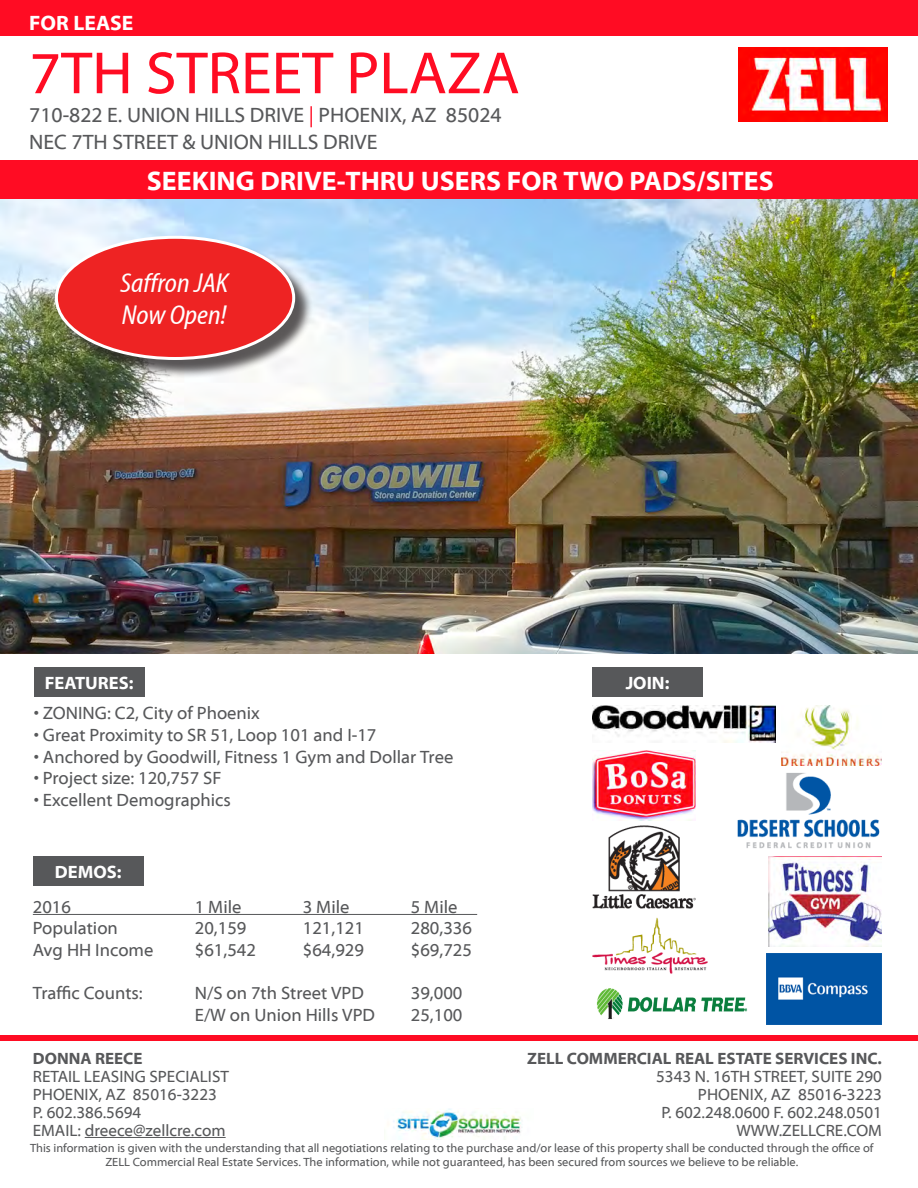
<style>
.page{position:relative;width:918px;height:1188px;background:#fff}
.page>*{position:absolute;margin:0;border:0;box-sizing:border-box;transform-origin:0 0}
.t1{font:60px "Myriad Web Pro";color:#ff0c23}
.t2{font:700 27px "Myriad Web Pro";color:#fff}
.t3{font:italic condensed 27px "Myriad Web Pro";color:#fff}
.t4{font:21px/27px "Myriad Web Pro";color:#57585a}
.t5{font:700 21px "Myriad Web Pro";color:#fff}
.t6{font:18px "Myriad Web Pro";color:#57585a}
.t7{font:700 18px "Myriad Web Pro";color:#fff}
.t8{font:16.5px "Myriad Web Pro";color:#57585a}
.t9{font:700 16.5px "Myriad Web Pro";color:#57585a}
.t10{font:12px/14.4px "Myriad Web Pro";color:#57585a;text-align:center}
.s1{color:#ff0c23}
</style>
<div class="page">
<img style="left:738px;top:48px;width:150px;height:73px">
<div style="left:0;top:160px;width:918px;height:40px;background:#ff0c23"></div>
<div style="left:0;top:0;width:918px;height:36px;background:#ff0c23"></div>
<div style="left:0;top:1035px;width:918px;height:6px;background:#ff0c23"></div>
<img style="left:393px;top:1109px;width:129px;height:30px">
<hr style="left:85px;top:1137px;width:141px;height:1px;background:#57585a">
<img style="left:0;top:200px;width:918px;height:453px">
<hr style="left:33px;top:914px;width:444px;height:1px;background:#57585a">
<img style="left:592px;top:706px;width:184px;height:36px">
<img style="left:592px;top:917px;width:115px;height:57px">
<img style="left:766px;top:954px;width:116px;height:71px">
<img style="left:737px;top:773px;width:143px;height:75px">
<div style="left:58px;top:238px;width:256px;height:140px;background:#231f20;opacity:.75"></div>
<div style="left:56px;top:237px;width:238px;height:121px;background:#ee2323;border-radius:50%"></div>
<svg style="left:117px;top:348px;width:120px;height:35px"></svg>
<div style="left:55px;top:236px;width:240px;height:124px;border:3px solid #fff;border-radius:50%"></div>
<img style="left:769px;top:856px;width:112px;height:90px">
<img style="left:592px;top:825px;width:103px;height:84px">
<img style="left:596px;top:988px;width:152px;height:31px">
<img style="left:592px;top:750px;width:103px;height:70px">
<img style="left:781px;top:706px;width:100px;height:59px">
<div style="left:34px;top:667px;width:111px;height:29px;background:#57585a"></div>
<div style="left:592px;top:667px;width:111px;height:29px;background:#57585a"></div>
<div style="left:33px;top:856px;width:111px;height:29px;background:#57585a"></div>
<p class="t5" style="left:29px;top:12px;width:106px">FOR LEASE</p>
<h1 class="t1" style="left:29px;top:41px;width:492px">7TH STREET PLAZA</h1>
<p class="t4" style="left:29px;top:102px;width:474px">710-822 E. UNION HILLS DRIVE <span class="s1">|</span> PHOENIX, AZ 85024<br>NEC 7TH STREET &amp; UNION HILLS DRIVE</p>
<h2 class="t2" style="left:147px;top:166px;width:628px">SEEKING DRIVE-THRU USERS FOR TWO PADS/SITES</h2>
<p class="t3" style="left:120px;top:269px;width:110px">Saffron JAK</p>
<p class="t3" style="left:122px;top:301px;width:106px">Now Open!</p>
<p class="t7" style="left:45px;top:673px;width:90px">FEATURES:</p>
<p class="t7" style="left:626px;top:673px;width:45px">JOIN:</p>
<p class="t6" style="left:34px;top:704px;width:228px">• ZONING: C2, City of Phoenix</p>
<p class="t6" style="left:34px;top:725px;width:344px">• Great Proximity to SR 51, Loop 101 and I-17</p>
<p class="t6" style="left:34px;top:747px;width:421px">• Anchored by Goodwill, Fitness 1 Gym and Dollar Tree</p>
<p class="t6" style="left:34px;top:769px;width:189px">• Project size: 120,757 SF</p>
<p class="t6" style="left:34px;top:790px;width:198px">• Excellent Demographics</p>
<p class="t7" style="left:55px;top:862px;width:68px">DEMOS:</p>
<p class="t6" style="left:33px;top:897px;width:40px">2016</p>
<p class="t6" style="left:195px;top:897px;width:48px">1 Mile</p>
<p class="t6" style="left:303px;top:897px;width:48px">3 Mile</p>
<p class="t6" style="left:411px;top:897px;width:48px">5 Mile</p>
<p class="t6" style="left:33px;top:919px;width:87px">Population</p>
<p class="t6" style="left:195px;top:919px;width:53px">20,159</p>
<p class="t6" style="left:303px;top:919px;width:63px">121,121</p>
<p class="t6" style="left:411px;top:919px;width:63px">280,336</p>
<p class="t6" style="left:33px;top:940px;width:122px">Avg HH Income</p>
<p class="t6" style="left:195px;top:940px;width:63px">$61,542</p>
<p class="t6" style="left:303px;top:940px;width:63px">$64,929</p>
<p class="t6" style="left:411px;top:940px;width:63px">$69,725</p>
<p class="t6" style="left:33px;top:983px;width:111px">Traffic Counts:</p>
<p class="t6" style="left:195px;top:983px;width:171px">N/S on 7th Street VPD</p>
<p class="t6" style="left:411px;top:983px;width:53px">39,000</p>
<p class="t6" style="left:195px;top:1005px;width:182px">E/W on Union Hills VPD</p>
<p class="t6" style="left:411px;top:1005px;width:53px">25,100</p>
<p class="t9" style="left:527px;top:1049px;width:356px">ZELL COMMERCIAL REAL ESTATE SERVICES INC.</p>
<p class="t8" style="left:656px;top:1067px;width:227px">5343 N. 16TH STREET, SUITE 290</p>
<p class="t8" style="left:698px;top:1085px;width:186px">PHOENIX, AZ 85016-3223</p>
<p class="t8" style="left:662px;top:1103px;width:222px">P. 602.248.0600 F. 602.248.0501</p>
<p class="t8" style="left:737px;top:1121px;width:147px">WWW.ZELLCRE.COM</p>
<p class="t10" style="left:30px;top:1141px;width:845px">This information is given with the understanding that all negotiations relating to the purchase and/or lease of this property shall be conducted through the office of<br>ZELL Commercial Real Estate Services. The information, while not guaranteed, has been secured from sources we believe to be reliable.</p>
<p class="t9" style="left:33px;top:1049px;width:111px">DONNA REECE</p>
<p class="t8" style="left:33px;top:1067px;width:198px">RETAIL LEASING SPECIALIST</p>
<p class="t8" style="left:33px;top:1085px;width:186px">PHOENIX, AZ 85016-3223</p>
<p class="t8" style="left:33px;top:1103px;width:110px">P. 602.386.5694</p>
<p class="t8" style="left:33px;top:1121px;width:194px">EMAIL: dreece@zellcre.com</p>
</div>
